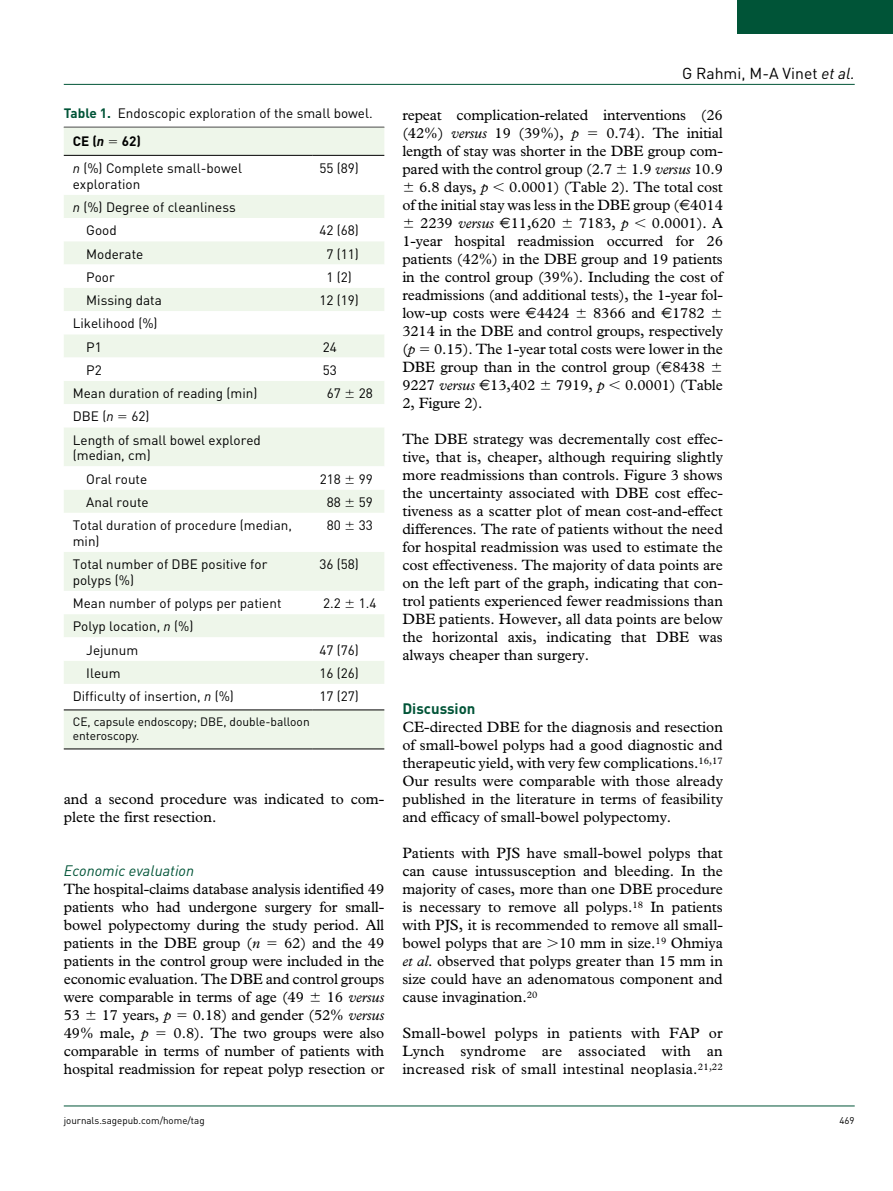
<style>
.page{position:relative;width:893px;height:1191px;background:#fff}
.page>*{position:absolute;margin:0;border:0;box-sizing:border-box;transform-origin:0 0}
.t1{font:15.75px "DIN";color:#000}
.t2{font:15px/18px "Plantin Std";letter-spacing:-.01em;color:#000;text-align:justify}
.t3{font:italic 15px "DIN";color:#005437}
.t4{font:700 15px "DIN";color:#005437}
.t5{font:italic 15px "Plantin Std";letter-spacing:-.01em;color:#000}
.t6{font:13.5px/23.2px "DIN";color:#000}
.t7{font:12px/14.2px "DIN";color:#000}
.t8{font:9.75px "DIN";color:#000}
.s1{font-weight:700;color:#005437}
.s2{font-weight:700}
.s3{font-weight:700;font-style:italic}
.s4{font-style:italic}
.s5{font-style:normal}
.s6{font-family:"Euro Sig"}
</style>
<div class="page">
<hr style="left:64px;top:84px;width:791px;height:1px;background:#005437">
<hr style="left:64px;top:1105px;width:791px;height:1px;background:#005437">
<div style="left:738px;top:0;width:155px;height:34px;background:#005437"></div>
<hr style="left:64px;top:127px;width:320px;height:1px;background:#000">
<div style="left:64px;top:128px;width:320px;height:620px;background:#eef6ea"></div>
<svg style="left:64px;top:156px;width:320px;height:553px"></svg>
<hr style="left:64px;top:155px;width:249px;height:1px;background:#000">
<hr style="left:313px;top:155px;width:71px;height:1px;background:#000">
<hr style="left:64px;top:748px;width:249px;height:1px;background:#000">
<hr style="left:313px;top:748px;width:71px;height:1px;background:#000">
<hr style="left:64px;top:709px;width:249px;height:1px;background:#000">
<hr style="left:313px;top:709px;width:71px;height:1px;background:#000">
<svg style="left:109px;top:140px;width:8px;height:3px"></svg>
<svg style="left:346px;top:390px;width:8px;height:8px"></svg>
<svg style="left:119px;top:415px;width:8px;height:3px"></svg>
<svg style="left:346px;top:475px;width:8px;height:8px"></svg>
<svg style="left:346px;top:498px;width:8px;height:8px"></svg>
<svg style="left:346px;top:522px;width:8px;height:8px"></svg>
<svg style="left:346px;top:600px;width:8px;height:8px"></svg>
<p class="t6" style="left:73px;top:98px;width:301px;line-height:28.5px;text-indent:-9px"><span class="s1">Table 1.</span> Endoscopic exploration of the small bowel.<br><span class="s2">CE (</span><span class="s3">n</span></p>
<p class="t6" style="left:73px;top:128px;width:171px;line-height:26.5px;text-indent:49px"><span class="s2">62)<br></span><span class="s4">n</span> (%) Complete small-bowel</p>
<p class="t6" style="left:73px;top:172px;width:69px">exploration</p>
<p class="t6" style="left:319px;top:156px;width:41px">55 (89)</p>
<p class="t6" style="left:86px;top:195px;width:151px;text-indent:-14px"><span class="s4">n</span> (%) Degree of cleanliness<br>Good</p>
<p class="t6" style="left:319px;top:218px;width:41px">42 (68)</p>
<p class="t6" style="left:86px;top:242px;width:59px">Moderate</p>
<p class="t6" style="left:326px;top:242px;width:34px">7 (11)</p>
<p class="t6" style="left:86px;top:265px;width:30px">Poor</p>
<p class="t6" style="left:326px;top:265px;width:27px">1 (2)</p>
<p class="t6" style="left:86px;top:288px;width:77px">Missing data</p>
<p class="t6" style="left:319px;top:288px;width:41px">12 (19)</p>
<p class="t6" style="left:86px;top:311px;width:73px;text-indent:-14px">Likelihood (%)<br>P1</p>
<p class="t6" style="left:323px;top:335px;width:16px">24</p>
<p class="t6" style="left:86px;top:358px;width:17px">P2</p>
<p class="t6" style="left:323px;top:358px;width:16px">53</p>
<p class="t6" style="left:73px;top:381px;width:186px">Mean duration of reading (min)</p>
<p class="t6" style="left:327px;top:381px;width:16px">67</p>
<p class="t6" style="left:359px;top:381px;width:16px">28</p>
<p class="t6" style="left:73px;top:404px;width:42px">DBE (<span class="s4">n</span></p>
<p class="t6" style="left:73px;top:404px;width:190px;text-indent:59px">62)<br>Length of small bowel explored</p>
<p class="t6" style="left:73px;top:443px;width:79px;text-align:right">(median, cm)<br>Oral route</p>
<p class="t6" style="left:320px;top:467px;width:23px">218</p>
<p class="t6" style="left:359px;top:467px;width:16px">99</p>
<p class="t6" style="left:86px;top:490px;width:64px">Anal route</p>
<p class="t6" style="left:327px;top:490px;width:16px">88</p>
<p class="t6" style="left:359px;top:490px;width:16px">59</p>
<p class="t6" style="left:73px;top:517px;width:221px;line-height:15.8px">Total duration of procedure (median, min)</p>
<p class="t6" style="left:327px;top:513px;width:16px">80</p>
<p class="t6" style="left:359px;top:513px;width:16px">33</p>
<p class="t6" style="left:73px;top:556px;width:196px;line-height:15.8px">Total number of DBE positive for polyps (%)</p>
<p class="t6" style="left:319px;top:552px;width:41px">36 (58)</p>
<p class="t6" style="left:73px;top:591px;width:210px">Mean number of polyps per patient</p>
<p class="t6" style="left:323px;top:591px;width:19px">2.2</p>
<p class="t6" style="left:359px;top:591px;width:19px">1.4</p>
<p class="t6" style="left:86px;top:614px;width:109px;text-indent:-14px">Polyp location, <span class="s4">n</span> (%)<br>Jejunum</p>
<p class="t6" style="left:319px;top:638px;width:41px">47 (76)</p>
<p class="t6" style="left:86px;top:661px;width:36px">Ileum</p>
<p class="t6" style="left:319px;top:661px;width:41px">16 (26)</p>
<p class="t6" style="left:73px;top:684px;width:163px">Difficulty of insertion, <span class="s4">n</span> (%)</p>
<p class="t6" style="left:319px;top:684px;width:41px">17 (27)</p>
<p class="t7" style="left:73px;top:714px;width:238px">CE, capsule endoscopy; DBE, double-balloon enteroscopy.</p>
<p class="t2" style="left:64px;top:790px;width:322px">and a second procedure was indicated to com&shy;plete the first resection.</p>
<p class="t3" style="left:64px;top:861px;width:132px">Economic evaluation</p>
<p class="t2" style="left:64px;top:880px;width:322px">The hospital-claims database analysis identified 49 patients who had undergone surgery for small&shy;bowel polypectomy during the study period. All patients in the DBE group (<span class="s4">n</span></p>
<p class="t2" style="left:64px;top:934px;width:322px;text-indent:220px">62) and the 49 patients in the control group were included in the economic evaluation. The DBE and control groups were comparable in terms of age (49</p>
<p class="t5" style="left:327px;top:988px;width:59px"><span class="s5">16</span> versus</p>
<p class="t2" style="left:64px;top:1006px;width:18px">53</p>
<p class="t2" style="left:102px;top:1006px;width:71px">17 years, <span class="s4">p</span></p>
<p class="t2" style="left:193px;top:1006px;width:193px">0.18) and gender (52% <span class="s4">versus</span></p>
<p class="t2" style="left:64px;top:1024px;width:86px">49% male, <span class="s4">p</span></p>
<p class="t2" style="left:64px;top:1024px;width:322px;text-indent:110px">0.8). The two groups were also comparable in terms of number of patients with hospital readmission for repeat polyp resection or</p>
<p class="t1" style="left:682px;top:63px;width:174px">G Rahmi, M-A Vinet <span class="s4">et al.</span></p>
<p class="t2" style="left:402px;top:106px;width:322px">repeat complication-related interventions (26 (42%) <span class="s4">versus</span> 19 (39%), <span class="s4">p</span></p>
<p class="t2" style="left:402px;top:124px;width:322px;text-indent:204px">0.74). The initial length of stay was shorter in the DBE group com&shy;pared with the control group (2.7</p>
<p class="t2" style="left:631px;top:160px;width:93px">1.9 <span class="s4">versus</span> 10.9</p>
<p class="t2" style="left:419px;top:178px;width:71px">6.8 days, <span class="s4">p</span></p>
<p class="t2" style="left:509px;top:178px;width:215px">0.0001) (Table 2). The total cost</p>
<p class="t2" style="left:402px;top:196px;width:322px">of the initial stay was less in the DBE group (<span class="s6">€</span>4014</p>
<p class="t2" style="left:420px;top:214px;width:137px">2239 <span class="s4">versus</span> <span class="s6">€</span>11,620</p>
<p class="t2" style="left:579px;top:214px;width:51px">7183, <span class="s4">p</span></p>
<p class="t2" style="left:402px;top:214px;width:322px;text-indent:249px">0.0001). A 1-year hospital readmission occurred for 26 patients (42%) in the DBE group and 19 patients in the control group (39%). Including the cost of readmissions (and additional tests), the 1-year fol&shy;low-up costs were <span class="s6">€</span>4424</p>
<p class="t2" style="left:402px;top:304px;width:322px;text-align:left;text-indent:191px">8366 and <span class="s6">€</span>1782<br>3214 in the DBE and control groups, respectively (<span class="s4">p</span></p>
<p class="t2" style="left:402px;top:340px;width:322px;text-align:left;text-indent:32px">0.15). The 1-year total costs were lower in the<br>DBE group than in the control group (<span class="s6">€</span>8438<br>9227 <span class="s4">versus</span> <span class="s6">€</span>13,402</p>
<p class="t2" style="left:556px;top:376px;width:50px">7919, <span class="s4">p</span></p>
<p class="t2" style="left:625px;top:376px;width:99px">0.0001) (Table</p>
<p class="t2" style="left:402px;top:394px;width:82px">2, Figure 2).</p>
<p class="t2" style="left:402px;top:430px;width:322px">The DBE strategy was decrementally cost effec&shy;tive, that is, cheaper, although requiring slightly more readmissions than controls. Figure 3 shows the uncertainty associated with DBE cost effec&shy;tiveness as a scatter plot of mean cost-and-effect differences. The rate of patients without the need for hospital readmission was used to estimate the cost effectiveness. The majority of data points are on the left part of the graph, indicating that con&shy;trol patients experienced fewer readmissions than DBE patients. However, all data points are below the horizontal axis, indicating that DBE was always cheaper than surgery.</p>
<p class="t4" style="left:402px;top:699px;width:75px">Discussion</p>
<p class="t2" style="left:402px;top:718px;width:322px">CE-directed DBE for the diagnosis and resection of small-bowel polyps had a good diagnostic and therapeutic yield, with very few complications.<sup>16,17<br></sup>Our results were comparable with those already published in the literature in terms of feasibility and efficacy of small-bowel polypectomy.</p>
<p class="t2" style="left:402px;top:844px;width:322px">Patients with PJS have small-bowel polyps that can cause intussusception and bleeding. In the majority of cases, more than one DBE procedure is necessary to remove all polyps.<sup>18</sup> In patients with PJS, it is recommended to remove all small&shy;bowel polyps that are 10 mm in size.<sup>19</sup> Ohmiya <span class="s4">et al</span>. observed that polyps greater than 15 mm in size could have an adenomatous component and cause invagination.<sup>20</sup></p>
<p class="t2" style="left:402px;top:1024px;width:322px">Small-bowel polyps in patients with FAP or Lynch syndrome are associated with an increased risk of small intestinal neoplasia.<sup>21,22</sup></p>
<p class="t8" style="left:64px;top:1114px;width:142px">journals.sagepub.com/home/tag</p>
<p class="t8" style="left:839px;top:1114px;width:17px">469</p>
</div>
